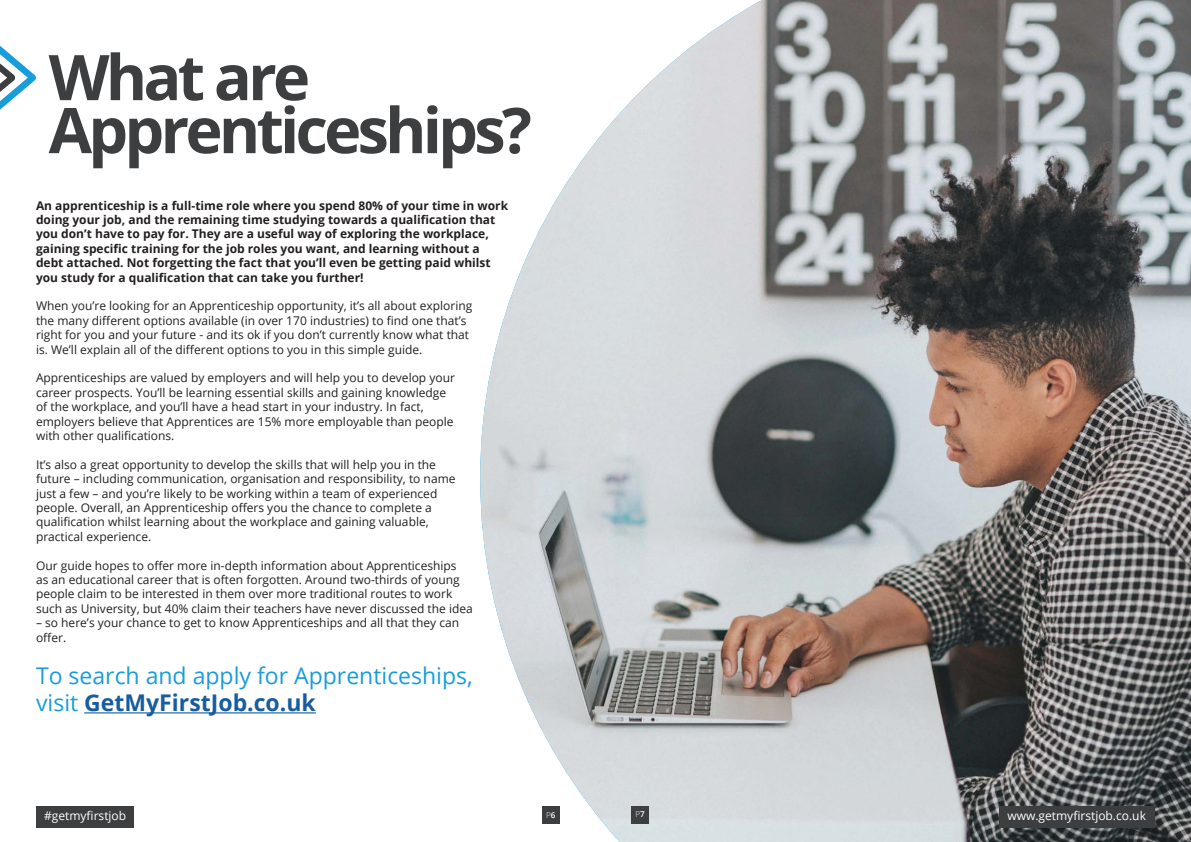
<style>
.page{position:relative;width:1191px;height:842px;background:#fff}
.page>*{position:absolute;margin:0;border:0;box-sizing:border-box;transform-origin:0 0}
.t1{font:700 63px/53px "Open Sans";letter-spacing:-.06em;color:#3c3e40}
.t2{font:23px/27.6px "Open Sans";color:#179dd9}
.t3{font:12px/14.4px "Open Sans";color:#231f20}
.t4{font:700 12px/14.4px "Open Sans";color:#231f20}
.t5{font:12px "Open Sans";color:#fff}
.t6{font:300 8px "Open Sans";color:#fff}
.s1{font-weight:700;color:#175d9e}
.s2{font-weight:600}
</style>
<div class="page">
<hr style="left:84px;top:712px;width:232px;height:1px;background:#175d9e">
<img style="left:480px;top:0;width:711px;height:842px">
<svg style="left:0;top:45px;width:36px;height:65px"></svg>
<div style="left:999px;top:806px;width:156px;height:21px;background:#3c3e40"></div>
<div style="left:36px;top:806px;width:98px;height:21px;background:#3c3e40"></div>
<div style="left:542px;top:806px;width:17px;height:17px;background:#3c3e40"></div>
<div style="left:631px;top:806px;width:18px;height:17px;background:#3c3e40"></div>
<p class="t1" style="left:49px;top:49px;width:485px">What are<br>Apprenticeships?</p>
<p class="t4" style="left:36px;top:198px;width:474px">An apprenticeship is a full-time role where you spend 80% of your time in work doing your job, and the remaining time studying towards a qualification that you don’t have to pay for. They are a useful way of exploring the workplace, gaining specific training for the job roles you want, and learning without a debt attached. Not forgetting the fact that you’ll even be getting paid whilst you study for a qualification that can take you further!</p>
<p class="t3" style="left:36px;top:298px;width:438px">When you’re looking for an Apprenticeship opportunity, it’s all about exploring the many different options available (in over 170 industries) to find one that’s right for you and your future - and its ok if you don’t currently know what that is. We’ll explain all of the different options to you in this simple guide.</p>
<p class="t3" style="left:36px;top:370px;width:420px">Apprenticeships are valued by employers and will help you to develop your career prospects. You’ll be learning essential skills and gaining knowledge of the workplace, and you’ll have a head start in your industry. In fact, employers believe that Apprentices are 15% more employable than people with other qualifications.</p>
<p class="t3" style="left:36px;top:457px;width:421px">It’s also a great opportunity to develop the skills that will help you in the future – including communication, organisation and responsibility, to name just a few – and you’re likely to be working within a team of experienced people. Overall, an Apprenticeship offers you the chance to complete a qualification whilst learning about the workplace and gaining valuable, practical experience.</p>
<p class="t3" style="left:36px;top:558px;width:438px">Our guide hopes to offer more in-depth information about Apprenticeships<br>as an educational career that is often forgotten. Around two-thirds of young people claim to be interested in them over more traditional routes to work such as University, but 40% claim their teachers have never discussed the idea</p>
<p class="t3" style="left:36px;top:615px;width:425px">– so here’s your chance to get to know Apprenticeships and all that they can offer.</p>
<p class="t2" style="left:36px;top:661px;width:438px">To search and apply for Apprenticeships, visit <span class="s1">GetMyFirstJob.co.uk</span></p>
<p class="t5" style="left:44px;top:807px;width:84px">#getmyfirstjob</p>
<p class="t6" style="left:546px;top:809px;width:11px">P<span class="s2">6</span></p>
<p class="t6" style="left:635px;top:809px;width:11px">P<span class="s2">7</span></p>
<p class="t5" style="left:1007px;top:807px;width:140px">www.getmyfirstjob.co.uk</p>
</div>
